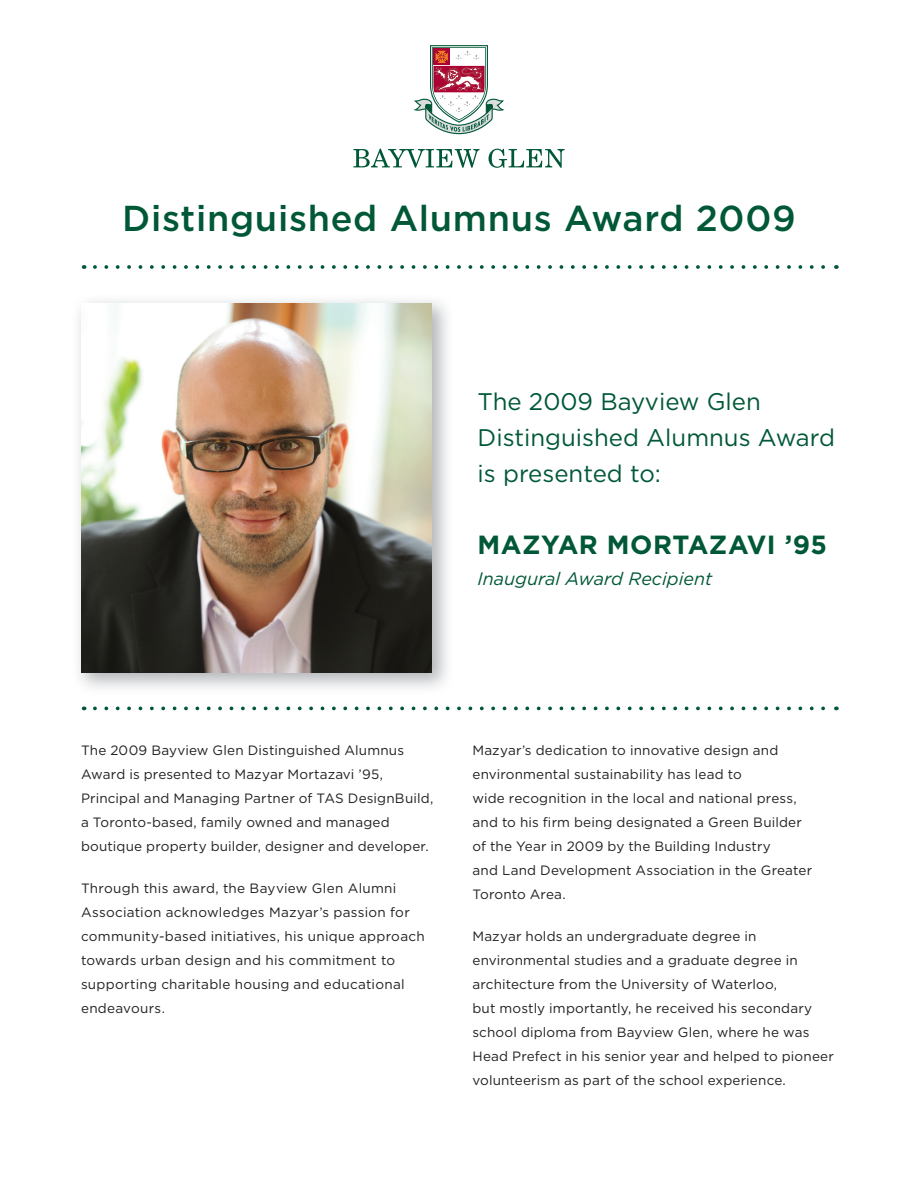
<style>
.page{position:relative;width:918px;height:1188px;background:#fff}
.page>*{position:absolute;margin:0;border:0;box-sizing:border-box;transform-origin:0 0}
.t1{font:500 36px "Gotham";letter-spacing:.02em;color:#005837}
.t2{font:700 26.25px "Gotham";letter-spacing:.02em;color:#005837}
.t3{font:24px/36px "Gotham";color:#005837}
.t4{font:italic 18px "Gotham";color:#005837}
.t5{font:13.5px/24px "Gotham";letter-spacing:.015em;color:#231f20}
</style>
<div class="page">
<img style="left:78px;top:300px;width:369px;height:388px">
<img style="left:81px;top:303px;width:351px;height:369px">
<svg style="left:95px;top:707px;width:730px;height:3px"></svg>
<svg style="left:95px;top:265px;width:730px;height:4px"></svg>
<svg style="left:413px;top:45px;width:91px;height:90px"></svg>
<svg style="left:353px;top:149px;width:127px;height:19px"></svg>
<svg style="left:489px;top:149px;width:76px;height:19px"></svg>
<h1 class="t1" style="left:122px;top:197px;width:675px">Distinguished Alumnus Award 2009</h1>
<h3 class="t3" style="left:478px;top:383px;width:359px">The 2009 Bayview Glen<br>Distinguished Alumnus Award is presented to:</h3>
<h2 class="t2" style="left:478px;top:529px;width:351px">MAZYAR MORTAZAVI ’95</h2>
<h3 class="t4" style="left:478px;top:568px;width:236px">Inaugural Award Recipient</h3>
<p class="t5" style="left:81px;top:738px;width:354px">The 2009 Bayview Glen Distinguished Alumnus Award is presented to Mazyar Mortazavi ’95, Principal and Managing Partner of TAS DesignBuild, a Toronto-based, family owned and managed boutique property builder, designer and developer.</p>
<p class="t5" style="left:81px;top:876px;width:345px">Through this award, the Bayview Glen Alumni Association acknowledges Mazyar’s passion for community-based initiatives, his unique approach towards urban design and his commitment to supporting charitable housing and educational endeavours.</p>
<p class="t5" style="left:472px;top:738px;width:341px">Mazyar’s dedication to innovative design and environmental sustainability has lead to<br>wide recognition in the local and national press, and to his firm being designated a Green Builder of the Year in 2009 by the Building Industry<br>and Land Development Association in the Greater Toronto Area.</p>
<p class="t5" style="left:472px;top:924px;width:363px">Mazyar holds an undergraduate degree in environmental studies and a graduate degree in architecture from the University of Waterloo,<br>but mostly importantly, he received his secondary school diploma from Bayview Glen, where he was Head Prefect in his senior year and helped to pioneer volunteerism as part of the school experience.</p>
</div>
